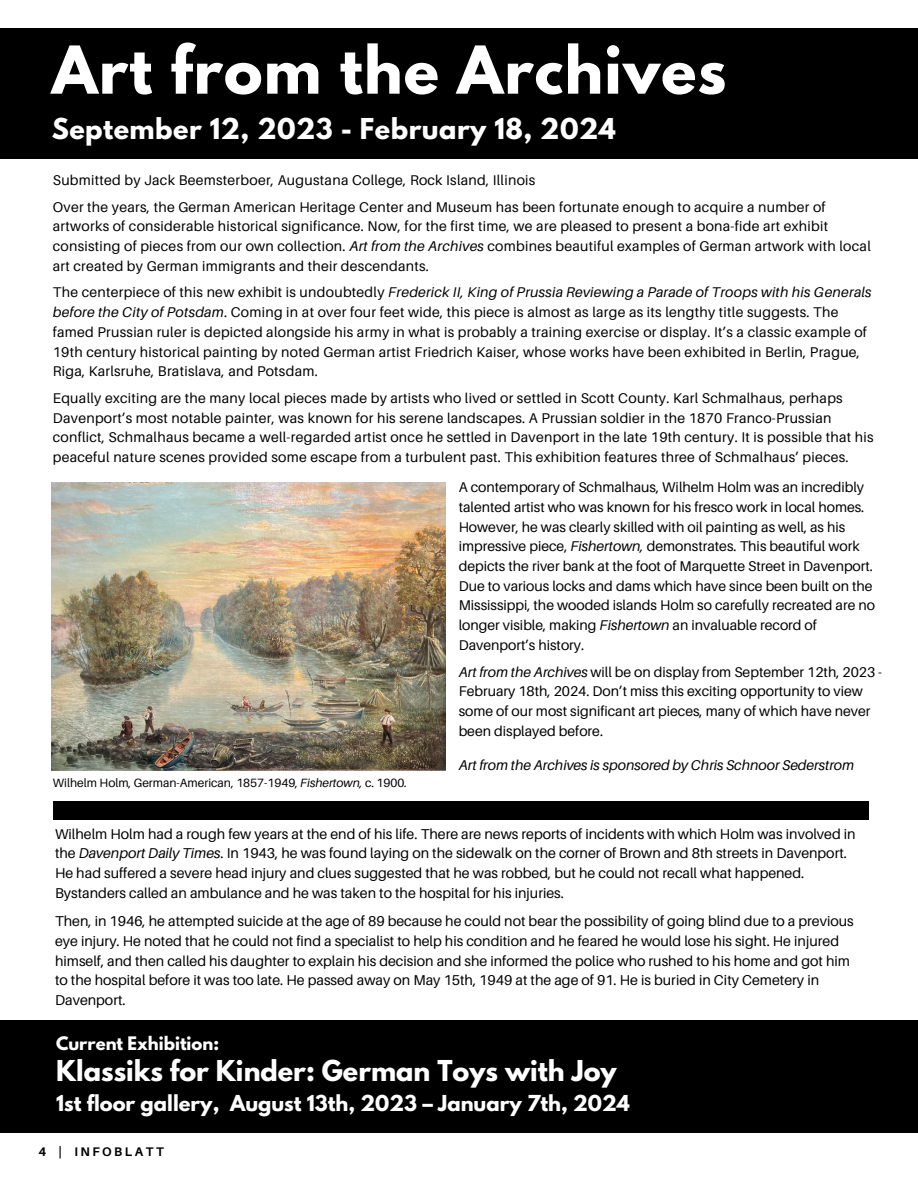
<style>
.page{position:relative;width:918px;height:1188px;background:#fff}
.page>*{position:absolute;margin:0;border:0;box-sizing:border-box;transform-origin:0 0}
.t1{font:700 58.5px "League Spartan";letter-spacing:.02em;color:#fff}
.t2{font:700 25.5px "League Spartan";color:#fff}
.t3{font:700 25.5px "League Spartan";letter-spacing:.02em;color:#fff}
.t4{font:700 19.5px "League Spartan";color:#fff}
.t5{font:700 16.5px "League Spartan";color:#fff}
.t6{font:14.25px/19.6px "Aileron";color:#000}
.t7{font:14.1px/19.6px "Aileron";letter-spacing:.02em;color:#000}
.t8{font:14.1px/19.6px "Aileron";color:#000}
.t9{font:italic 14.1px "Aileron";color:#000}
.t10{font:700 12.45px "Aileron";letter-spacing:.2em;color:#000}
.t11{font:12px "Aileron";color:#000}
.s1{font-style:italic}
</style>
<div class="page">
<div style="left:0;top:28px;width:918px;height:130px;background:#000"></div>
<img style="left:52px;top:482px;width:394px;height:288px">
<div style="left:53px;top:801px;width:815px;height:18px;background:#000"></div>
<div style="left:0;top:1021px;width:918px;height:112px;background:#000"></div>
<p class="t1" style="left:52px;top:41px;width:676px">Art from the Archives</p>
<p class="t3" style="left:52px;top:116px;width:565px">September 12, 2023 - February 18, 2024</p>
<p class="t7" style="left:53px;top:170px;width:484px">Submitted by Jack Beemsterboer, Augustana College, Rock Island, Illinois</p>
<p class="t7" style="left:53px;top:197px;width:820px">Over the years, the German American Heritage Center and Museum has been fortunate enough to acquire a number of artworks of considerable historical significance. Now, for the first time, we are pleased to present a bona-fide art exhibit consisting of pieces from our own collection. <span class="s1">Art from the Archives</span> combines beautiful examples of German artwork with local art created by German immigrants and their descendants.</p>
<p class="t7" style="left:53px;top:282px;width:820px">The centerpiece of this new exhibit is undoubtedly <span class="s1">Frederick II, King of Prussia Reviewing a Parade of Troops with his Generals before the City of Potsdam</span>. Coming in at over four feet wide, this piece is almost as large as its lengthy title suggests. The famed Prussian ruler is depicted alongside his army in what is probably a training exercise or display. It’s a classic example of 19th century historical painting by noted German artist Friedrich Kaiser, whose works have been exhibited in Berlin, Prague, Riga, Karlsruhe, Bratislava, and Potsdam.</p>
<p class="t7" style="left:53px;top:388px;width:822px">Equally exciting are the many local pieces made by artists who lived or settled in Scott County. Karl Schmalhaus, perhaps Davenport’s most notable painter, was known for his serene landscapes. A Prussian soldier in the 1870 Franco-Prussian conflict, Schmalhaus became a well-regarded artist once he settled in Davenport in the late 19th century. It is possible that his peaceful nature scenes provided some escape from a turbulent past. This exhibition features three of Schmalhaus’ pieces.</p>
<p class="t8" style="left:459px;top:477px;width:418px">A contemporary of Schmalhaus, Wilhelm Holm was an incredibly talented artist who was known for his fresco work in local homes.<br>However, he was clearly skilled with oil painting as well, as his impressive piece, <span class="s1">Fishertown,</span> demonstrates. This beautiful work depicts the river bank at the foot of Marquette Street in Davenport.<br>Due to various locks and dams which have since been built on the Mississippi, the wooded islands Holm so carefully recreated are no longer visible, making <span class="s1">Fishertown</span> an invaluable record of Davenport’s history.</p>
<p class="t8" style="left:459px;top:661px;width:425px"><span class="s1">Art from the Archives</span> will be on display from September 12th, 2023 - February 18th, 2024. Don’t miss this exciting opportunity to view some of our most significant art pieces, many of which have never been displayed before.</p>
<p class="t11" style="left:53px;top:775px;width:356px">Wilhelm Holm, German-American, 1857-1949, <span class="s1">Fishertown,</span> c. 1900<span class="s1">.</span></p>
<p class="t9" style="left:459px;top:757px;width:397px">Art from the Archives is sponsored by Chris Schnoor Sederstrom</p>
<p class="t6" style="left:55px;top:823px;width:802px">Wilhelm Holm had a rough few years at the end of his life. There are news reports of incidents with which Holm was involved in the <span class="s1">Davenport Daily Times</span>. In 1943, he was found laying on the sidewalk on the corner of Brown and 8th streets in Davenport.<br>He had suffered a severe head injury and clues suggested that he was robbed, but he could not recall what happened.<br>Bystanders called an ambulance and he was taken to the hospital for his injuries.</p>
<p class="t6" style="left:55px;top:911px;width:800px">Then, in 1946, he attempted suicide at the age of 89 because he could not bear the possibility of going blind due to a previous eye injury. He noted that he could not find a specialist to help his condition and he feared he would lose his sight. He injured himself, and then called his daughter to explain his decision and she informed the police who rushed to his home and got him to the hospital before it was too late. He passed away on May 15th, 1949 at the age of 91. He is buried in City Cemetery in Davenport.</p>
<p class="t5" style="left:56px;top:1035px;width:165px">Current Exhibition:</p>
<p class="t2" style="left:56px;top:1058px;width:562px">Klassiks for Kinder: German Toys with Joy</p>
<p class="t4" style="left:56px;top:1093px;width:575px">1st floor gallery, August 13th, 2023 – January 7th, 2024</p>
<p class="t10" style="left:38px;top:1144px;width:127px">4 | INFOBLATT</p>
</div>
